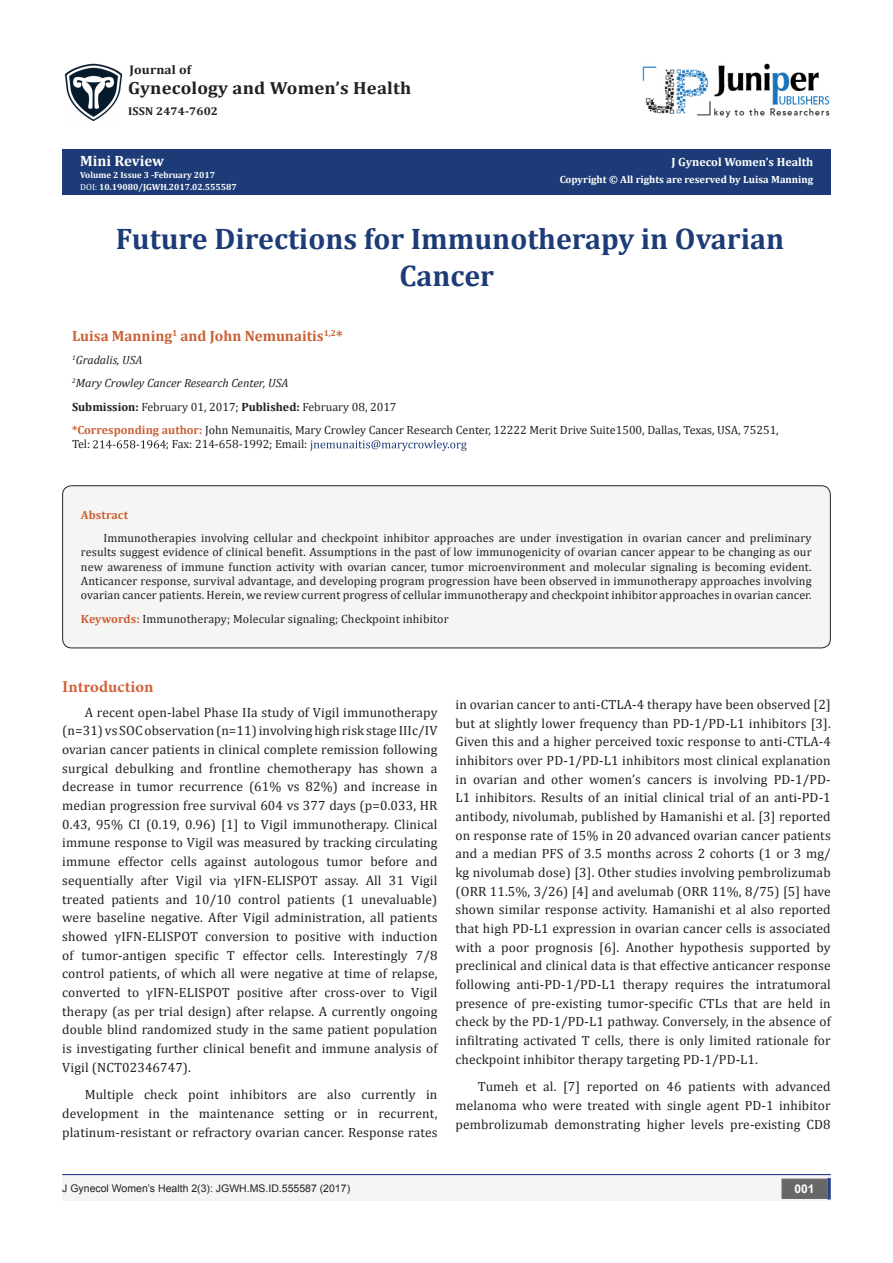
<style>
.page{position:relative;width:893px;height:1263px;background:#fff}
.page>*{position:absolute;margin:0;border:0;box-sizing:border-box;transform-origin:0 0}
.t1{font:700 29.85px/37.3px "Cambria";color:#1d3c77;text-align:center}
.t2{font:700 17.55px "Cambria";letter-spacing:.01em;color:#231f20;scale:1.06 1}
.t3{font:700 16.5px "Minion Pro";letter-spacing:.005em;color:#d55f37}
.t4{font:700 15px "Cambria";color:#ca6035}
.t5{font:700 15px "Cambria";color:#fffefc}
.t6{font:13.5px/18.8px "Cambria";letter-spacing:.01em;color:#231f20;text-align:justify}
.t7{font:700 12.6px "Cambria";letter-spacing:.01em;color:#231f20;scale:1.06 1}
.t8{font:12px/14.4px "Cambria";color:#231f20}
.t9{font:italic 12px "Cambria";color:#231f20}
.t10{font:700 12px "Cambria";color:#fffefc}
.t11{font:700 12px "Cambria";letter-spacing:.01em;color:#ca6035}
.t12{font:700 12px "Arial";color:#fff}
.t13{font:700 11.25px "Cambria";letter-spacing:.01em;color:#231f20;scale:1.06 1}
.t14{font:10.5px "Arial";color:#231f20}
.t15{font:700 10.5px "Cambria";color:#fffefc}
.t16{font:700 9px "Cambria";color:#fff}
.t17{font:700 9px "Cambria";color:#fffefc}
.s1{font-weight:400}
.s2{color:#fff}
.s3{font-weight:700}
.s4{font-weight:700;color:#ca6035}
</style>
<div class="page">
<div style="left:62px;top:150px;width:769px;height:45px;background:#1d3c77"></div>
<svg style="left:93px;top:440px;width:73px;height:8px"></svg>
<svg style="left:310px;top:440px;width:157px;height:11px"></svg>
<div style="left:62px;top:1175px;width:441px;height:26px;background:#f5f5f4"></div>
<div style="left:503px;top:1175px;width:328px;height:26px;background:#f5f5f4"></div>
<div style="left:782px;top:1179px;width:45px;height:19px;background:#68676a"></div>
<div style="left:781px;top:1178px;width:46px;height:21px;border:2px solid #68676a"></div>
<svg style="left:827px;top:1178px;width:4px;height:21px"></svg>
<img style="left:64px;top:63px;width:59px;height:58px">
<img style="left:643px;top:63px;width:187px;height:55px">
<div style="left:63px;top:486px;width:767px;height:162px;background:#f5f5f4;border-radius:9px"></div>
<div style="left:62px;top:485px;width:769px;height:163px;border:1px solid #262626;border-radius:9px"></div>
<hr style="left:62px;top:1174px;width:769px;height:1px;background:#253f8e">
<p class="t7" style="left:130px;top:61px;width:60px">Journal of</p>
<p class="t2" style="left:128px;top:76px;width:269px">Gynecology and Women’s Health</p>
<p class="t13" style="left:128px;top:103px;width:86px">ISSN 2474-7602</p>
<p class="t5" style="left:80px;top:150px;width:85px">Mini Review</p>
<p class="t17" style="left:80px;top:169px;width:136px">Volume 2 Issue 3 -February 2017</p>
<p class="t16" style="left:80px;top:181px;width:158px"><span class="s1">DOI:</span> 10.19080/JGWH.2017.02.555587</p>
<p class="t10" style="left:671px;top:154px;width:143px">J Gynecol Women’s Health</p>
<p class="t15" style="left:560px;top:172px;width:255px">Copyright © All rights are reserved by <span class="s2">Luisa Manning</span></p>
<p class="t1" style="left:116px;top:219px;width:670px">Future Directions for Immunotherapy in Ovarian<br>Cancer</p>
<p class="t4" style="left:72px;top:325px;width:272px">Luisa Manning<sup>1</sup> and John Nemunaitis<sup>1,2</sup>*</p>
<p class="t9" style="left:72px;top:351px;width:72px"><sup>1</sup>Gradalis, USA</p>
<p class="t9" style="left:72px;top:375px;width:218px"><sup>2</sup>Mary Crowley Cancer Research Center, USA</p>
<p class="t8" style="left:72px;top:399px;width:326px"><span class="s3">Submission:</span> February 01, 2017; <span class="s3">Published:</span> February 08, 2017</p>
<p class="t8" style="left:72px;top:423px;width:708px"><span class="s4">*Corresponding author:</span> John Nemunaitis, Mary Crowley Cancer Research Center, 12222 Merit Drive Suite1500, Dallas, Texas, USA, 75251,<br>Tel:</p>
<p class="t8" style="left:166px;top:437px;width:143px">; Fax: 214-658-1992; Email:</p>
<p class="t11" style="left:81px;top:506px;width:49px">Abstract</p>
<p class="t8" style="left:81px;top:531px;width:732px;text-align:justify;text-indent:22px">Immunotherapies involving cellular and checkpoint inhibitor approaches are under investigation in ovarian cancer and preliminary results suggest evidence of clinical benefit. Assumptions in the past of low immunogenicity of ovarian cancer appear to be changing as our new awareness of immune function activity with ovarian cancer, tumor microenvironment and molecular signaling is becoming evident.<br>Anticancer response, survival advantage, and developing program progression have been observed in immunotherapy approaches involving ovarian cancer patients. Herein, we review current progress of cellular immunotherapy and checkpoint inhibitor approaches in ovarian cancer.</p>
<p class="t8" style="left:81px;top:611px;width:369px"><span class="s4">Keywords:</span> Immunotherapy; Molecular signaling; Checkpoint inhibitor</p>
<p class="t3" style="left:62px;top:675px;width:93px">Introduction</p>
<p class="t6" style="left:62px;top:703px;width:377px;text-indent:22px">A recent open-label Phase IIa study of Vigil immunotherapy (n=31) vs SOC observation (n=11) involving high risk stage IIIc/IV ovarian cancer patients in clinical complete remission following surgical debulking and frontline chemotherapy has shown a decrease in tumor recurrence (61% vs 82%) and increase in median progression free survival 604 vs 377 days (p=0.033, HR 0.43, 95% CI (0.19, 0.96) [1] to Vigil immunotherapy. Clinical immune response to Vigil was measured by tracking circulating immune effector cells against autologous tumor before and sequentially after Vigil via γIFN-ELISPOT assay. All 31 Vigil treated patients and 10/10 control patients (1 unevaluable) were baseline negative. After Vigil administration, all patients showed γIFN-ELISPOT conversion to positive with induction of tumor-antigen specific T effector cells. Interestingly 7/8 control patients, of which all were negative at time of relapse, converted to γIFN-ELISPOT positive after cross-over to Vigil therapy (as per trial design) after relapse. A currently ongoing double blind randomized study in the same patient population is investigating further clinical benefit and immune analysis of Vigil (NCT02346747).</p>
<p class="t6" style="left:62px;top:1085px;width:377px;text-indent:22px">Multiple check point inhibitors are also currently in development in the maintenance setting or in recurrent, platinum-resistant or refractory ovarian cancer. Response rates</p>
<p class="t6" style="left:455px;top:695px;width:377px">in ovarian cancer to anti-CTLA-4 therapy have been observed [2] but at slightly lower frequency than PD-1/PD-L1 inhibitors [3].<br>Given this and a higher perceived toxic response to anti-CTLA-4 inhibitors over PD-1/PD-L1 inhibitors most clinical explanation in ovarian and other women’s cancers is involving PD-1/PD-L1 inhibitors. Results of an initial clinical trial of an anti-PD-1 antibody, nivolumab, published by Hamanishi et al. [3] reported on response rate of 15% in 20 advanced ovarian cancer patients and a median PFS of 3.5 months across 2 cohorts (1 or 3 mg/ kg nivolumab dose) [3]. Other studies involving pembrolizumab (ORR 11.5%, 3/26) [4] and avelumab (ORR 11%, 8/75) [5] have shown similar response activity. Hamanishi et al also reported that high PD-L1 expression in ovarian cancer cells is associated with a poor prognosis [6]. Another hypothesis supported by preclinical and clinical data is that effective anticancer response following anti-PD-1/PD-L1 therapy requires the intratumoral presence of pre-existing tumor-specific CTLs that are held in check by the PD-1/PD-L1 pathway. Conversely, in the absence of infiltrating activated T cells, there is only limited rationale for checkpoint inhibitor therapy targeting PD-1/PD-L1.</p>
<p class="t6" style="left:455px;top:1077px;width:377px;text-indent:22px">Tumeh et al. [7] reported on 46 patients with advanced melanoma who were treated with single agent PD-1 inhibitor pembrolizumab demonstrating higher levels pre-existing CD8</p>
<p class="t14" style="left:62px;top:1181px;width:289px">J Gynecol Women’s Health 2(3): JGWH.MS.ID.555587 (2017)</p>
<p class="t12" style="left:794px;top:1181px;width:22px">001</p>
</div>
